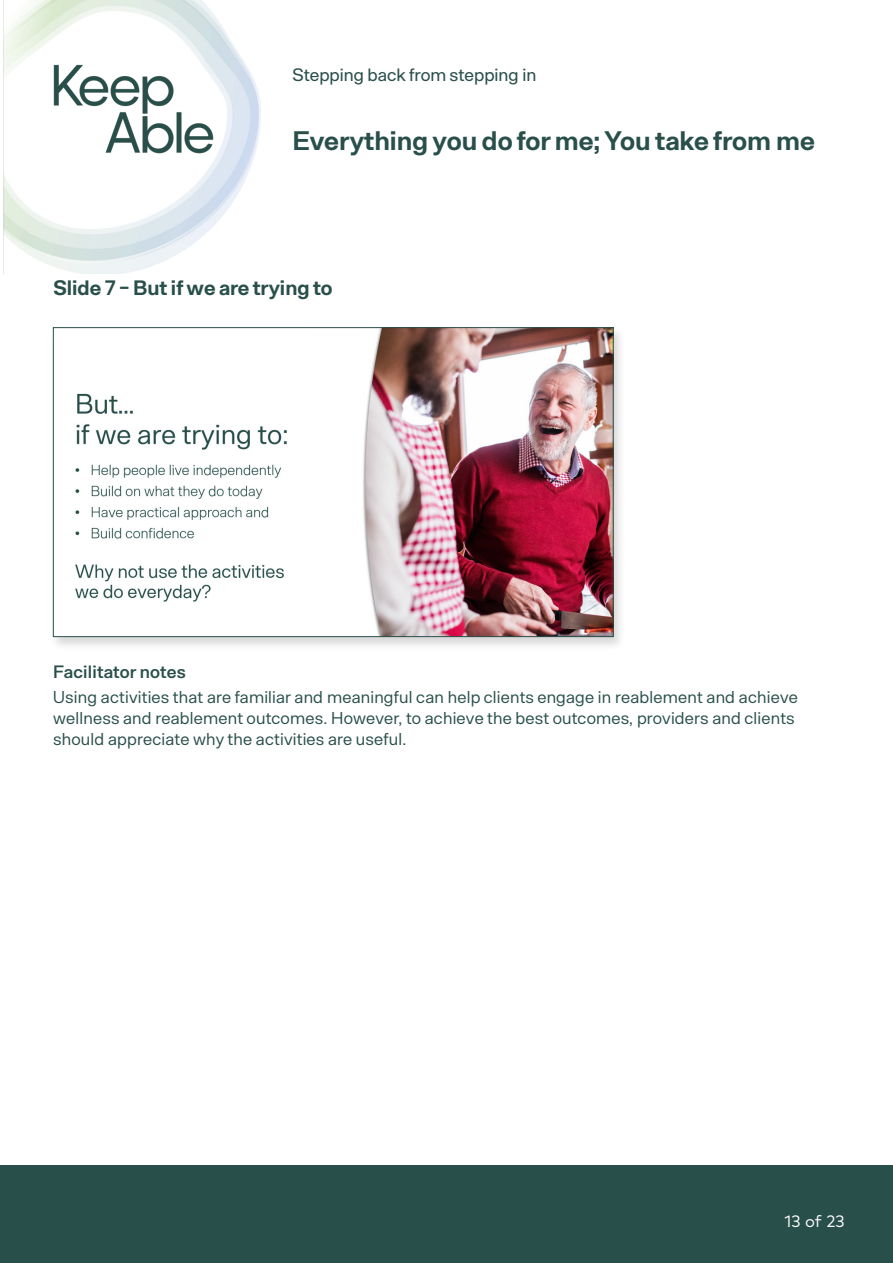
<style>
.page{position:relative;width:893px;height:1263px;background:#fff}
.page>*{position:absolute;margin:0;border:0;box-sizing:border-box;transform-origin:0 0}
.t1{font:700 27px "Arbeit";color:#294f4a}
.Headers{font:700 21px "Arbeit";color:#294f4a}
.t2{font:18px "Arbeit";color:#294f4a}
.Headers-2{font:600 18px "Arbeit";letter-spacing:.01em;color:#294f4a}
.Headers-3{font:17.25px/21px "Arbeit";letter-spacing:.01em;color:#294f4a}
.Body_text{font:16.5px "Mark Pro";color:#fff}
</style>
<div class="page">
<img style="left:3px;top:0;width:258px;height:274px">
<img style="left:54px;top:65px;width:159px;height:88px">
<div style="left:0;top:1165px;width:893px;height:98px;background:#294f4a"></div>
<div style="left:49px;top:326px;width:577px;height:325px;background:#231f20;opacity:.18"></div>
<img style="left:55px;top:329px;width:556px;height:306px">
<p class="t2" style="left:292px;top:64px;width:245px">Stepping back from stepping in</p>
<h1 class="t1" style="left:292px;top:124px;width:524px">Everything you do for me; You take from me</h1>
<p class="Headers" style="left:53px;top:275px;width:281px">Slide 7 - But if we are trying to</p>
<p class="Headers-2" style="left:53px;top:661px;width:134px">Facilitator notes</p>
<p class="Headers-3" style="left:53px;top:687px;width:746px">Using activities that are familiar and meaningful can help clients engage in reablement and achieve wellness and reablement outcomes. However, to achieve the best outcomes, providers and clients should appreciate why the activities are useful.</p>
<p class="Body_text" style="left:784px;top:1209px;width:62px">13 of 23</p>
</div>
